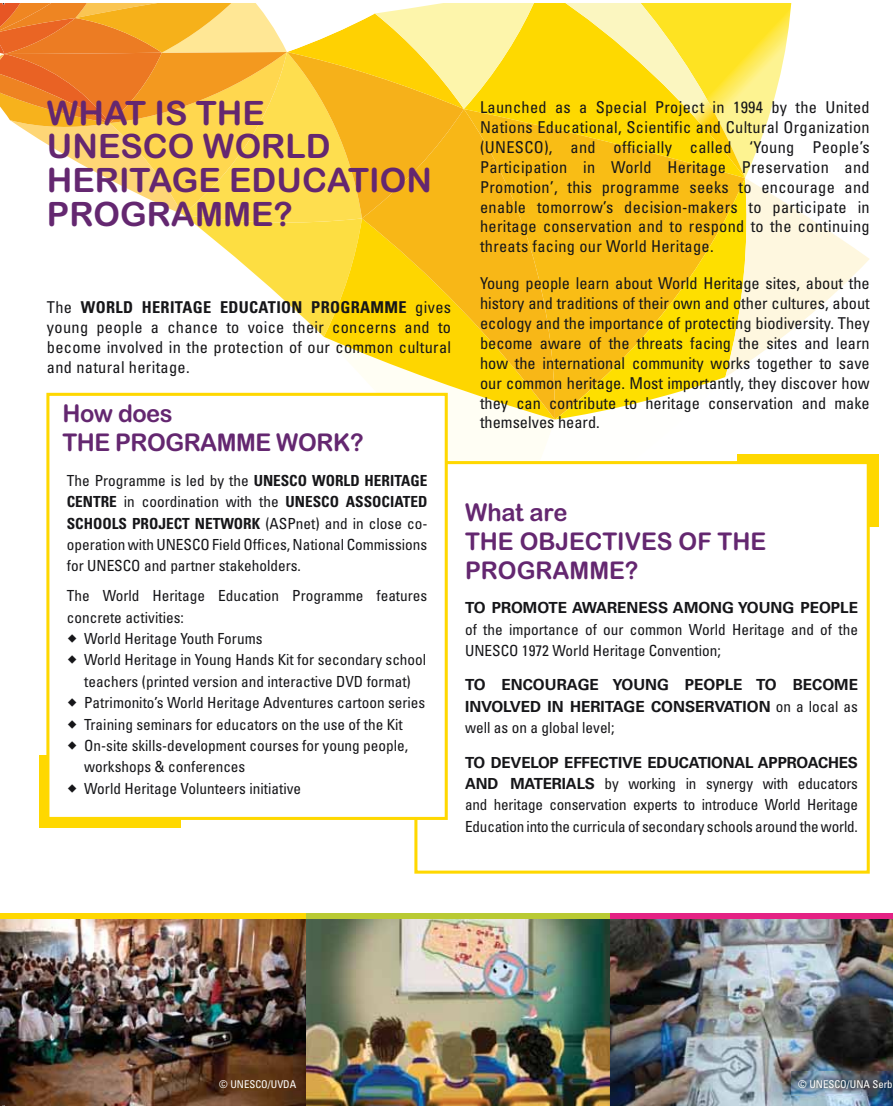
<style>
.page{position:relative;width:893px;height:1110px;background:#fff}
.page>*{position:absolute;margin:0;border:0;box-sizing:border-box;transform-origin:0 0}
.t1{font:33.6px/33.6px "Arial Rounded MT Bold";color:#642770}
.t2{font:24.45px/29px "Arial Rounded MT Bold";color:#642770}
.t3{font:24.45px/29px "Arial Rounded MT Bold";letter-spacing:-.02em;color:#642770}
.t4{font:condensed 16.35px/19.8px "Univers LT";letter-spacing:.02em;color:#161619;text-align:justify}
.t5{font:condensed 15.3px/21.5px "Univers LT";color:#161619;text-align:justify}
.t6{font:700 15.3px/21.5px "Univers LT";color:#161619;text-align:justify}
.t7{font:condensed 10.65px "Univers LT";color:#fff}
.s1{font-weight:700}
.s2{font-weight:400;font-stretch:condensed}
.s3{font-weight:700;font-stretch:normal}
</style>
<div class="page">
<div style="left:0;top:913px;width:307px;height:193px;background:#ffd800"></div>
<div style="left:307px;top:913px;width:303px;height:193px;background:#b9ca33"></div>
<div style="left:610px;top:913px;width:283px;height:193px;background:#e42284"></div>
<img style="left:0;top:919px;width:893px;height:187px">
<img style="left:791px;top:1072px;width:102px;height:23px">
<div style="left:40px;top:755px;width:141px;height:73px;background:#ffd800"></div>
<div style="left:737px;top:454px;width:141px;height:72px;background:#ffd800"></div>
<div style="left:48px;top:394px;width:398px;height:424px;background:#fff"></div>
<div style="left:46px;top:393px;width:402px;height:427px;border:3px solid #ffd800"></div>
<svg style="left:0;top:4px;width:870px;height:538px"></svg>
<h1 class="t1" style="left:47px;top:96px;width:386px">WHAT IS THE<br>UNESCO WORLD<br>HERITAGE EDUCATION<br>PROGRAMME?</h1>
<p class="t4" style="left:480px;top:99px;width:391px">Launched as a Special Project in 1994 by the United Nations Educational, Scientific and Cultural Organization (UNESCO), and officially called ‘Young People’s Participation in World Heritage Preservation and Promotion’, this programme seeks to encourage and enable tomorrow’s decision-makers to participate in heritage conservation and to respond to the continuing threats facing our World Heritage.</p>
<p class="t4" style="left:480px;top:275px;width:391px">Young people learn about World Heritage sites, about the history and traditions of their own and other cultures, about ecology and the importance of protecting biodiversity. They become aware of the threats facing the sites and learn how the international community works together to save our common heritage. Most importantly, they discover how they can contribute to heritage conservation and make themselves heard.</p>
<p class="t4" style="left:47px;top:299px;width:406px">The <span class="s1">WORLD HERITAGE EDUCATION PROGRAMME</span> gives young people a chance to voice their concerns and to become involved in the protection of our common cultural and natural heritage.</p>
<h2 class="t3" style="left:62px;top:399px;width:303px">How does<br>THE PROGRAMME WORK?</h2>
<p class="t5" style="left:67px;top:470px;width:362px">The Programme is led by the <span class="s1">UNESCO WORLD HERITAGE CENTRE</span> in coordination with the <span class="s1">UNESCO ASSOCIATED SCHOOLS PROJECT NETWORK</span> (ASPnet) and in close co&shy;operation with UNESCO Field Offices, National Commissions for UNESCO and partner stakeholders.</p>
<p class="t5" style="left:67px;top:586px;width:362px">The World Heritage Education Programme features</p>
<p class="t5" style="left:67px;top:607px;width:119px">concrete activities:</p>
<p class="t5" style="left:84px;top:629px;width:180px">World Heritage Youth Forums</p>
<p class="t5" style="left:84px;top:650px;width:344px">World Heritage in Young Hands Kit for secondary school</p>
<p class="t5" style="left:84px;top:672px;width:328px">teachers (printed version and interactive DVD format)</p>
<p class="t5" style="left:84px;top:693px;width:343px">Patrimonito’s World Heritage Adventures cartoon series</p>
<p class="t5" style="left:84px;top:714px;width:320px">Training seminars for educators on the use of the Kit</p>
<p class="t5" style="left:84px;top:736px;width:326px">On-site skills-development courses for young people,</p>
<p class="t5" style="left:84px;top:757px;width:163px">workshops &amp; conferences</p>
<p class="t5" style="left:84px;top:779px;width:219px">World Heritage Volunteers initiative</p>
<h2 class="t2" style="left:465px;top:498px;width:303px">What are<br>THE OBJECTIVES OF THE<br>PROGRAMME?</h2>
<p class="t6" style="left:465px;top:598px;width:394px">TO PROMOTE AWARENESS AMONG YOUNG PEOPLE</p>
<p class="t5" style="left:465px;top:619px;width:394px">of the importance of our common World Heritage and of the<br>UNESCO 1972 World Heritage Convention;</p>
<p class="t6" style="left:465px;top:675px;width:394px">TO ENCOURAGE YOUNG PEOPLE TO BECOME INVOLVED IN HERITAGE CONSERVATION <span class="s2">on a local as well as on a global level;</span></p>
<p class="t5" style="left:465px;top:752px;width:394px"><span class="s3">TO DEVELOP EFFECTIVE EDUCATIONAL APPROACHES AND MATERIALS</span> by working in synergy with educators and heritage conservation experts to introduce World Heritage Education into the curricula of secondary schools around the world.</p>
<p class="t7" style="left:219px;top:1079px;width:79px">© UNESCO/UVDA</p>
<p class="t7" style="left:798px;top:1079px;width:96px">© UNESCO/UNA Serb</p>
</div>
